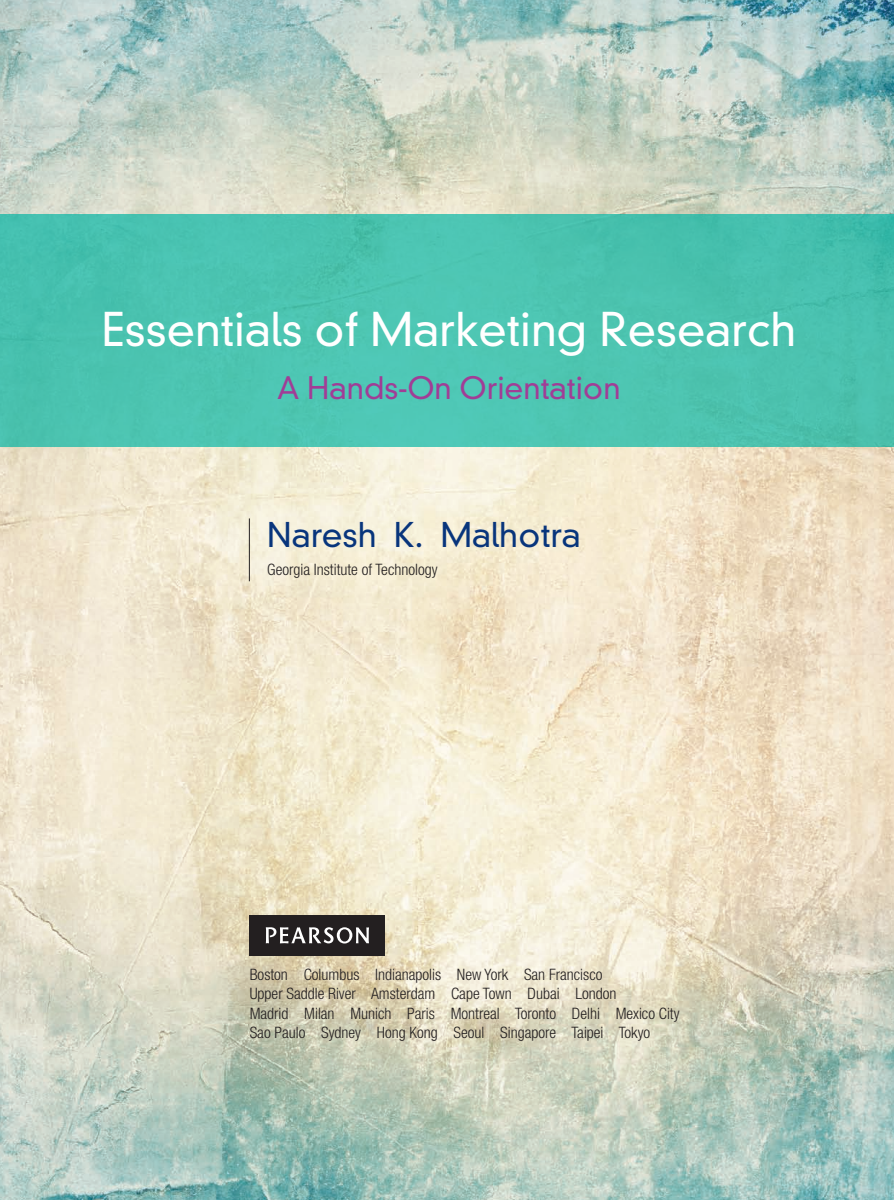
<style>
.page{position:relative;width:894px;height:1200px;background:#fff}
.page>*{position:absolute;margin:0;border:0;box-sizing:border-box;transform-origin:0 0}
.t1{font:300 45px "DIN Neuzeit Grotesk Std";color:#fff}
.t2{font:300 33px "DIN Neuzeit Grotesk Std";color:#08357c}
.t3{font:300 30px "DIN Neuzeit Grotesk Std";color:#a13d96}
.t4{font:300 condensed 15.75px/19.5px "Helvetica Neue LT Std";color:#231f20}
</style>
<div class="page">
<img style="left:0;top:0;width:893px;height:1200px">
<hr style="left:249px;top:518px;width:1px;height:63px;background:#231f20">
<div style="left:0;top:215px;width:893px;height:232px;background:#4cc4b1"></div>
<div style="left:250px;top:915px;width:135px;height:40px;background:#231f20"></div>
<svg style="left:266px;top:927px;width:103px;height:16px"></svg>
<p class="t1" style="left:102px;top:303px;width:696px">Essentials of Marketing Research</p>
<p class="t3" style="left:277px;top:370px;width:345px">A Hands-On Orientation</p>
<p class="t2" style="left:267px;top:515px;width:315px">Naresh K. Malhotra</p>
<p class="t4" style="left:267px;top:560px;width:172px">Georgia Institute of Technology</p>
<p class="t4" style="left:250px;top:964px;width:431px">Boston Columbus Indianapolis New York San Francisco<br>Upper Saddle River Amsterdam Cape Town Dubai London<br>Madrid Milan Munich Paris Montreal Toronto Delhi Mexico City Sao Paulo Sydney Hong Kong Seoul Singapore Taipei Tokyo</p>
</div>
